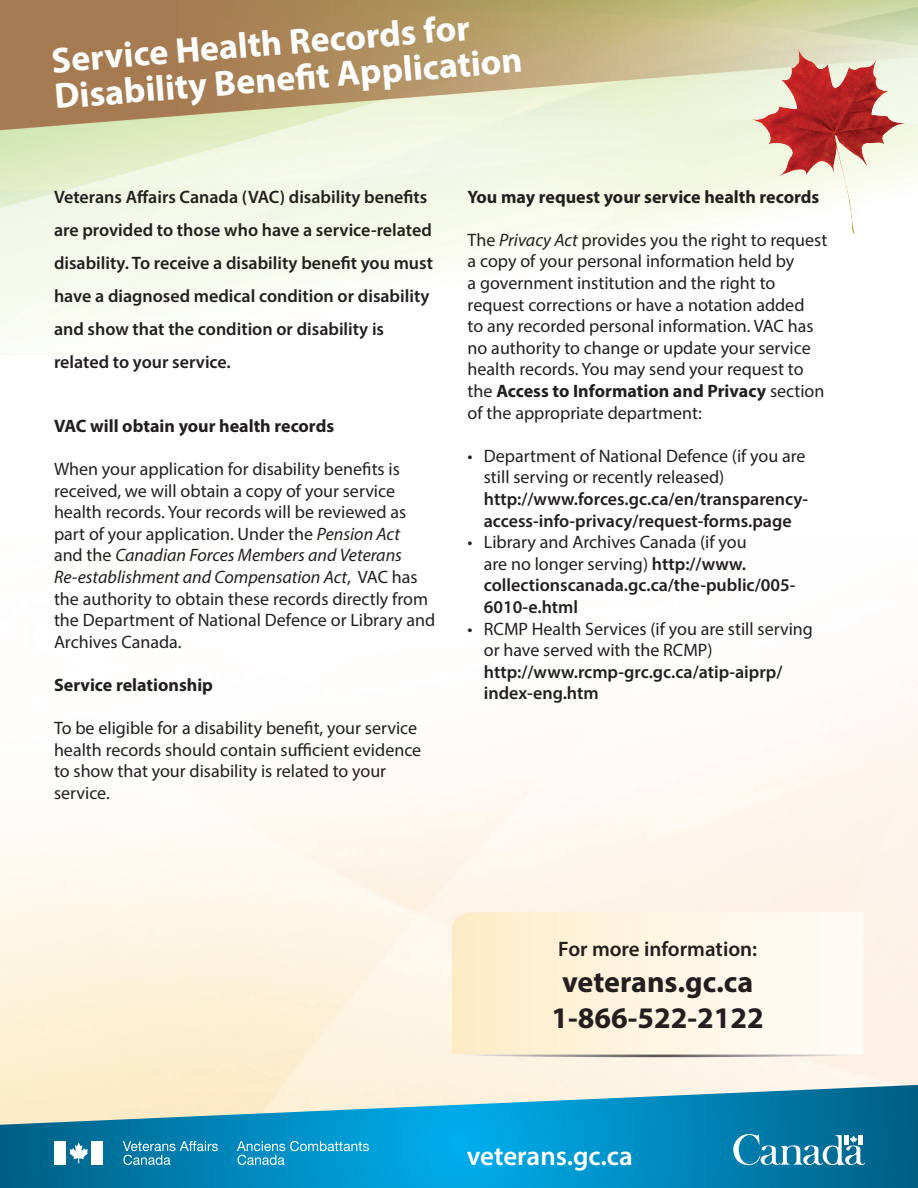
<style>
.page{position:relative;width:918px;height:1188px;background:#fff}
.page>*{position:absolute;margin:0;border:0;box-sizing:border-box;transform-origin:0 0}
.t1{font:700 36px "Myriad Pro";color:#fff}
.t2{font:700 30px "Myriad Pro";color:#231f20}
.t3{font:600 27px "Myriad Pro";color:#fff}
.t4{font:600 21px "Myriad Pro";color:#231f20}
.t5{font:18px/21.6px "Myriad Pro";color:#231f20}
.t6{font:600 18px/33px "Myriad Pro";color:#231f20}
.t7{font:700 18px "Myriad Pro";color:#231f20}
.s1{font-style:italic}
.s2{font-weight:700}
.s3{font-weight:400}
</style>
<div class="page">
<img style="left:0;top:0;width:918px;height:1085px">
<svg style="left:0;top:1085px;width:918px;height:103px;background:#369dbf"></svg>
<svg style="left:733px;top:1134px;width:132px;height:31px"></svg>
<svg style="left:123px;top:1141px;width:95px;height:24px;background:#3194bb"></svg>
<svg style="left:237px;top:1141px;width:132px;height:24px;background:#2ba5d3"></svg>
<div style="left:54px;top:1141px;width:12px;height:24px;background:#fff"></div>
<div style="left:92px;top:1141px;width:11px;height:24px;background:#fff"></div>
<svg style="left:69px;top:1143px;width:19px;height:20px"></svg>
<img style="left:752px;top:48px;width:88px;height:128px">
<svg style="left:454px;top:1054px;width:407px;height:3px"></svg>
<svg style="left:452px;top:854px;width:411px;height:200px"></svg>
<p class="t1" style="left:50px;top:35px;width:421px;rotate:-4deg">Service Health Records for</p>
<p class="t1" style="left:53px;top:71px;width:471px;rotate:-4deg">Disability Benefi t Application</p>
<p class="t6" style="left:54px;top:180px;width:381px">Veterans Affairs Canada (VAC) disability benefits are provided to those who have a service-related disability. To receive a disability benefit you must have a diagnosed medical condition or disability and show that the condition or disability is related to your service.</p>
<p class="t7" style="left:54px;top:414px;width:282px">VAC will obtain your health records</p>
<p class="t5" style="left:54px;top:458px;width:383px">When your application for disability benefits is received, we will obtain a copy of your service health records. Your records will be reviewed as part of your application. Under the <span class="s1">Pension Act<br></span>and the <span class="s1">Canadian Forces Members and Veterans Re-establishment and Compensation Act</span>, VAC has the authority to obtain these records directly from the Department of National Defence or Library and Archives Canada.</p>
<p class="t7" style="left:54px;top:673px;width:161px">Service relationship</p>
<p class="t5" style="left:54px;top:717px;width:369px">To be eligible for a disability benefit, your service health records should contain sufficient evidence to show that your disability is related to your service.</p>
<p class="t7" style="left:468px;top:185px;width:353px">You may request your service health records</p>
<p class="t5" style="left:468px;top:229px;width:361px">The <span class="s1">Privacy Act</span> provides you the right to request a copy of your personal information held by<br>a government institution and the right to request corrections or have a notation added<br>to any recorded personal information. VAC has no authority to change or update your service health records. You may send your request to the <span class="s2">Access to Information and Privacy</span> section of the appropriate department:</p>
<p class="t5" style="left:484px;top:445px;width:323px;text-indent:-16px">• Department of National Defence (if you are still serving or recently released)</p>
<p class="t6" style="left:484px;top:488px;width:326px;line-height:21.6px">http://www.forces.gc.ca/en/transparency&shy;access-info-privacy/request-forms.page</p>
<p class="t6" style="left:484px;top:531px;width:313px;line-height:21.6px;text-indent:-16px"><span class="s3">• Library and Archives Canada (if you<br>are no longer serving)</span> http://www. collectionscanada.gc.ca/the-public/005-<br>6010-e.html</p>
<p class="t5" style="left:484px;top:617px;width:331px;text-indent:-16px">• RCMP Health Services (if you are still serving or have served with the RCMP)</p>
<p class="t6" style="left:484px;top:660px;width:300px;line-height:21.6px">http://www.rcmp-grc.gc.ca/atip-aiprp/ index-eng.htm</p>
<p class="t4" style="left:558px;top:936px;width:200px">For more information:</p>
<p class="t2" style="left:562px;top:962px;width:193px">veterans.gc.ca</p>
<p class="t2" style="left:552px;top:998px;width:214px">1-866-522-2122</p>
<p class="t3" style="left:467px;top:1139px;width:167px">veterans.gc.ca</p>
</div>
